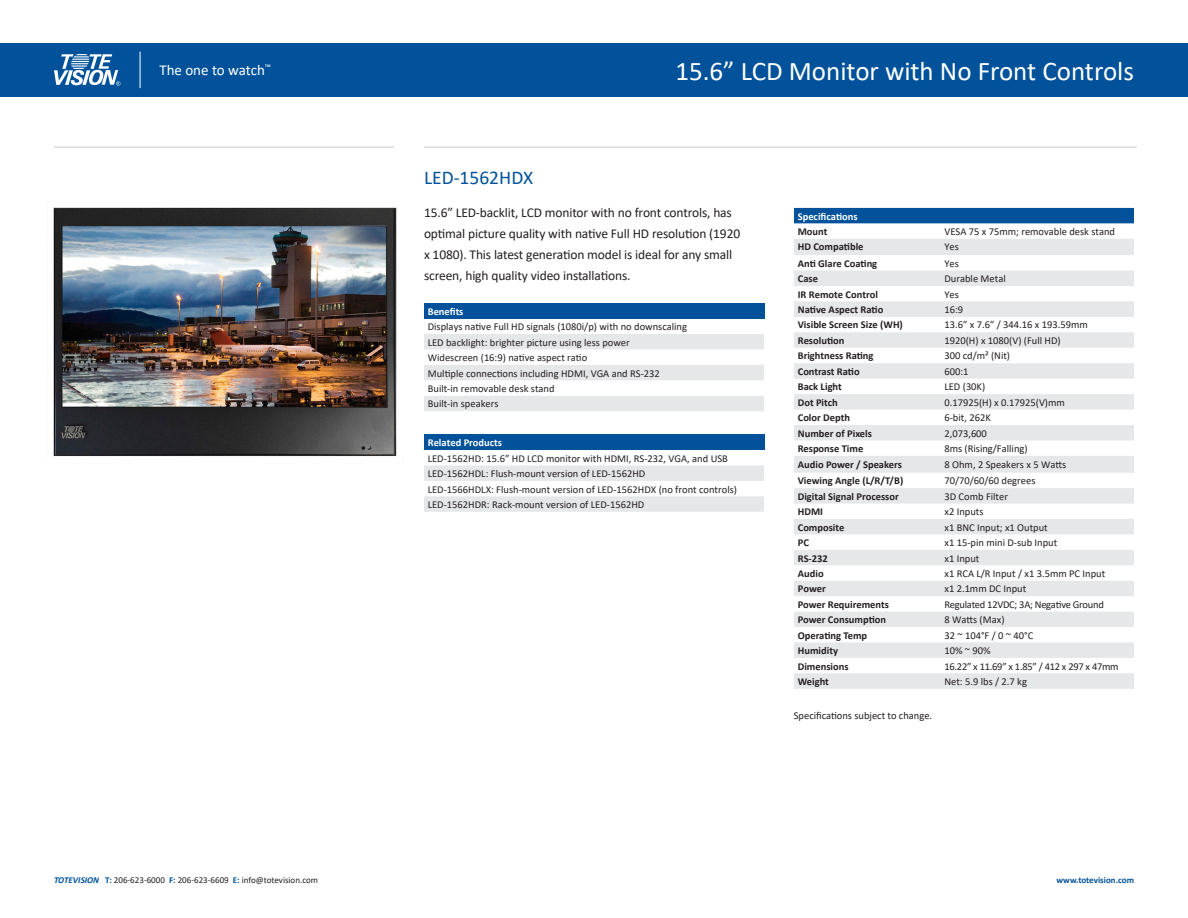
<style>
.page{position:relative;width:1188px;height:918px;background:#fff}
.page>*{position:absolute;margin:0;border:0;box-sizing:border-box;transform-origin:0 0}
.t1{font:27px "Calibri";color:#fff}
.t2{font:19.5px "Calibri";color:#01529a}
.t3{font:15px "Calibri";color:#fff}
.t4{font:13.5px/21px "Calibri";letter-spacing:-.01em;color:#231f20}
.t5{font:10.5px "Calibri";color:#231f20}
.t6{font:700 10.5px "Calibri";color:#231f20}
.t7{font:10.5px "Calibri";letter-spacing:-.025em;color:#231f20}
.t8{font:700 10.5px "Calibri";color:#fff}
.t9{font:9px "Calibri";color:#231f20}
.t10{font:700 9px "Calibri";color:#01529a}
.s1{font-weight:700;font-style:italic;color:#01529a}
.s2{font-weight:700;color:#01529a}
</style>
<div class="page">
<div style="left:0;top:43px;width:1188px;height:54px;background:#01529a"></div>
<svg style="left:54px;top:54px;width:66px;height:32px"></svg>
<hr style="left:140px;top:52px;width:1px;height:36px;background:#fff">
<div style="left:794px;top:208px;width:340px;height:15px;background:#01529a"></div>
<svg style="left:794px;top:239px;width:340px;height:450px;fill:#ebecee"></svg>
<div style="left:424px;top:303px;width:340px;height:16px;background:#01529a"></div>
<svg style="left:424px;top:334px;width:340px;height:77px"></svg>
<hr style="left:54px;top:146px;width:340px;height:2px;background:#dadbdd">
<hr style="left:424px;top:146px;width:713px;height:2px;background:#dadbdd">
<img style="left:53px;top:207px;width:344px;height:250px">
<div style="left:424px;top:435px;width:340px;height:15px;background:#01529a"></div>
<svg style="left:424px;top:465px;width:340px;height:47px"></svg>
<p class="t3" style="left:159px;top:59px;width:113px">The one to watch<sup>™</sup></p>
<p class="t1" style="left:675px;top:52px;width:460px">15.6” LCD Monitor with No Front Controls</p>
<p class="t2" style="left:424px;top:164px;width:111px">LED-1562HDX</p>
<p class="t4" style="left:424px;top:202px;width:318px">15.6” LED-backlit, LCD monitor with no front controls, has optimal picture quality with native Full HD resolution (1920 x 1080). This latest generation model is ideal for any small screen, high quality video installations.</p>
<p class="t8" style="left:428px;top:304px;width:37px">Benefits</p>
<p class="t5" style="left:428px;top:319px;width:261px">Displays native Full HD signals (1080i/p) with no downscaling</p>
<p class="t5" style="left:428px;top:335px;width:204px">LED backlight: brighter picture using less power</p>
<p class="t5" style="left:428px;top:350px;width:161px">Widescreen (16:9) native aspect ratio</p>
<p class="t5" style="left:428px;top:366px;width:234px">Multiple connections including HDMI, VGA and RS-232</p>
<p class="t5" style="left:428px;top:381px;width:128px">Built-in removable desk stand</p>
<p class="t5" style="left:428px;top:397px;width:72px">Built-in speakers</p>
<p class="t8" style="left:428px;top:435px;width:76px">Related Products</p>
<p class="t5" style="left:428px;top:451px;width:302px">LED-1562HD: 15.6” HD LCD monitor with HDMI, RS-232, VGA, and USB</p>
<p class="t5" style="left:428px;top:466px;width:219px">LED-1562HDL: Flush-mount version of LED-1562HD</p>
<p class="t5" style="left:428px;top:482px;width:311px">LED-1566HDLX: Flush-mount version of LED-1562HDX (no front controls)</p>
<p class="t5" style="left:428px;top:497px;width:218px">LED-1562HDR: Rack-mount version of LED-1562HD</p>
<p class="t8" style="left:798px;top:209px;width:61px">Specifications</p>
<p class="t6" style="left:798px;top:224px;width:31px">Mount</p>
<p class="t5" style="left:944px;top:224px;width:172px">VESA 75 x 75mm; removable desk stand</p>
<p class="t6" style="left:798px;top:240px;width:67px">HD Compatible</p>
<p class="t5" style="left:944px;top:240px;width:16px">Yes</p>
<p class="t6" style="left:798px;top:256px;width:81px">Anti Glare Coating</p>
<p class="t5" style="left:944px;top:256px;width:16px">Yes</p>
<p class="t6" style="left:798px;top:271px;width:22px">Case</p>
<p class="t5" style="left:944px;top:271px;width:63px">Durable Metal</p>
<p class="t6" style="left:798px;top:287px;width:82px">IR Remote Control</p>
<p class="t5" style="left:944px;top:287px;width:16px">Yes</p>
<p class="t6" style="left:798px;top:302px;width:87px">Native Aspect Ratio</p>
<p class="t5" style="left:944px;top:302px;width:20px">16:9</p>
<p class="t6" style="left:798px;top:318px;width:107px">Visible Screen Size (WH)</p>
<p class="t5" style="left:944px;top:318px;width:145px">13.6” x 7.6” / 344.16 x 193.59mm</p>
<p class="t6" style="left:798px;top:333px;width:48px">Resolution</p>
<p class="t5" style="left:944px;top:333px;width:118px">1920(H) x 1080(V) (Full HD)</p>
<p class="t6" style="left:798px;top:348px;width:77px">Brightness Rating</p>
<p class="t5" style="left:944px;top:349px;width:67px">300 cd/m² (Nit)</p>
<p class="t6" style="left:798px;top:364px;width:63px">Contrast Ratio</p>
<p class="t5" style="left:944px;top:364px;width:26px">600:1</p>
<p class="t6" style="left:798px;top:379px;width:46px">Back Light</p>
<p class="t5" style="left:944px;top:380px;width:42px">LED (30K)</p>
<p class="t6" style="left:798px;top:395px;width:41px">Dot Pitch</p>
<p class="t5" style="left:944px;top:395px;width:122px">0.17925(H) x 0.17925(V)mm</p>
<p class="t6" style="left:798px;top:410px;width:54px">Color Depth</p>
<p class="t5" style="left:944px;top:410px;width:48px">6-bit, 262K</p>
<p class="t6" style="left:798px;top:426px;width:76px">Number of Pixels</p>
<p class="t5" style="left:944px;top:426px;width:44px">2,073,600</p>
<p class="t6" style="left:798px;top:441px;width:67px">Response Time</p>
<p class="t5" style="left:944px;top:441px;width:85px">8ms (Rising/Falling)</p>
<p class="t6" style="left:798px;top:457px;width:106px">Audio Power / Speakers</p>
<p class="t5" style="left:944px;top:457px;width:123px">8 Ohm, 2 Speakers x 5 Watts</p>
<p class="t6" style="left:798px;top:473px;width:107px">Viewing Angle (L/R/T/B)</p>
<p class="t5" style="left:944px;top:474px;width:93px">70/70/60/60 degrees</p>
<p class="t6" style="left:798px;top:489px;width:102px">Digital Signal Processor</p>
<p class="t5" style="left:944px;top:489px;width:65px">3D Comb Filter</p>
<p class="t6" style="left:798px;top:504px;width:27px">HDMI</p>
<p class="t5" style="left:944px;top:504px;width:41px">x2 Inputs</p>
<p class="t6" style="left:798px;top:520px;width:48px">Composite</p>
<p class="t5" style="left:944px;top:520px;width:105px">x1 BNC Input; x1 Output</p>
<p class="t6" style="left:798px;top:535px;width:13px">PC</p>
<p class="t5" style="left:944px;top:535px;width:114px">x1 15-pin mini D-sub Input</p>
<p class="t6" style="left:798px;top:551px;width:32px">RS-232</p>
<p class="t5" style="left:944px;top:551px;width:36px">x1 Input</p>
<p class="t6" style="left:798px;top:566px;width:27px">Audio</p>
<p class="t5" style="left:944px;top:566px;width:162px">x1 RCA L/R Input / x1 3.5mm PC Input</p>
<p class="t6" style="left:798px;top:581px;width:30px">Power</p>
<p class="t5" style="left:944px;top:582px;width:83px">x1 2.1mm DC Input</p>
<p class="t6" style="left:798px;top:597px;width:93px">Power Requirements</p>
<p class="t7" style="left:944px;top:597px;width:161px">Regulated 12VDC; 3A; Negative Ground</p>
<p class="t6" style="left:798px;top:612px;width:90px">Power Consumption</p>
<p class="t5" style="left:944px;top:612px;width:62px">8 Watts (Max)</p>
<p class="t6" style="left:798px;top:628px;width:71px">Operating Temp</p>
<p class="t5" style="left:944px;top:628px;width:90px">32 ~ 104°F / 0 ~ 40°C</p>
<p class="t6" style="left:798px;top:643px;width:42px">Humidity</p>
<p class="t5" style="left:944px;top:643px;width:48px">10% ~ 90%</p>
<p class="t6" style="left:798px;top:659px;width:52px">Dimensions</p>
<p class="t7" style="left:944px;top:659px;width:176px">16.22” x 11.69” x 1.85” / 412 x 297 x 47mm</p>
<p class="t6" style="left:798px;top:674px;width:33px">Weight</p>
<p class="t5" style="left:944px;top:674px;width:84px">Net: 5.9 lbs / 2.7 kg</p>
<p class="t5" style="left:794px;top:709px;width:140px">Specifications subject to change.</p>
<p class="t9" style="left:54px;top:874px;width:266px"><span class="s1">TOTEVISION</span> <span class="s2">T:</span> 206-623-6000 <span class="s2">F:</span> 206-623-6609 <span class="s2">E:</span> info@totevision.com</p>
<p class="t10" style="left:1057px;top:874px;width:79px">www.totevision.com</p>
</div>
